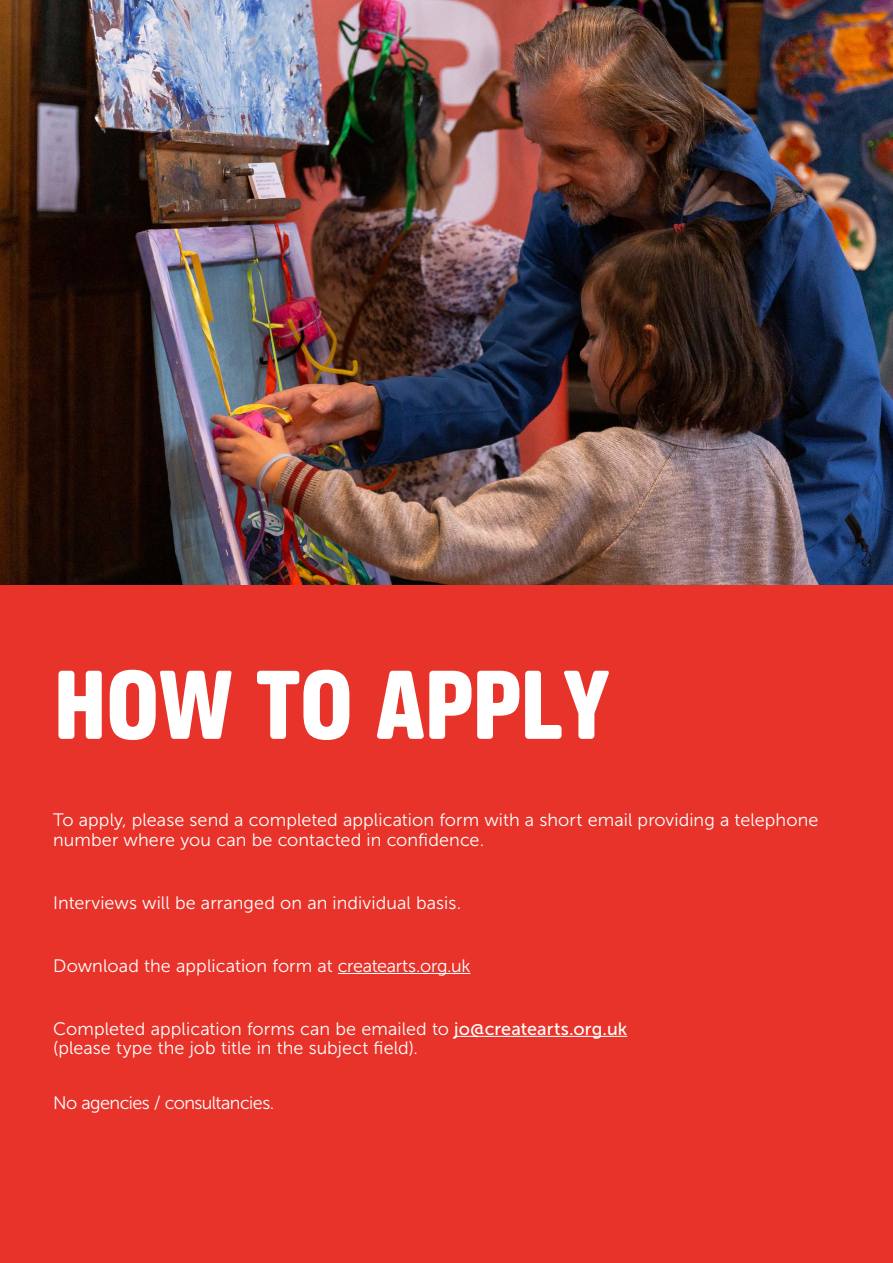
<style>
.page{position:relative;width:893px;height:1263px;background:#fff}
.page>*{position:absolute;margin:0;border:0;box-sizing:border-box;transform-origin:0 0}
.t1{font:118.2px "Ketchupa";letter-spacing:-.01em;color:#fff}
.t2{font:18px/19.5px "Museo Sans 300";letter-spacing:.005em;color:#fff}
.t3{font:18px "Museo Sans 300";letter-spacing:-.03em;color:#fff}
.s1{font-family:"Museo Sans 500"}
</style>
<div class="page">
<img style="left:0;top:0;width:893px;height:585px">
<div style="left:0;top:585px;width:893px;height:678px;background:#e7332a"></div>
<hr style="left:338px;top:973px;width:132px;height:1px;background:#fff">
<hr style="left:454px;top:1036px;width:173px;height:1px;background:#fff">
<h1 class="t1" style="left:53px;top:647px;width:558px">HOW TO APPLY</h1>
<p class="t2" style="left:53px;top:810px;width:767px">To apply, please send a completed application form with a short email providing a telephone number where you can be contacted in confidence.</p>
<p class="t2" style="left:53px;top:893px;width:409px">Interviews will be arranged on an individual basis.</p>
<p class="t2" style="left:53px;top:956px;width:419px">Download the application form at createarts.org.uk</p>
<p class="t2" style="left:53px;top:1019px;width:576px">Completed application forms can be emailed to <span class="s1">jo@createarts.org.uk </span>(please type the job title in the subject field).</p>
<p class="t3" style="left:53px;top:1093px;width:223px">No agencies / consultancies.</p>
</div>
